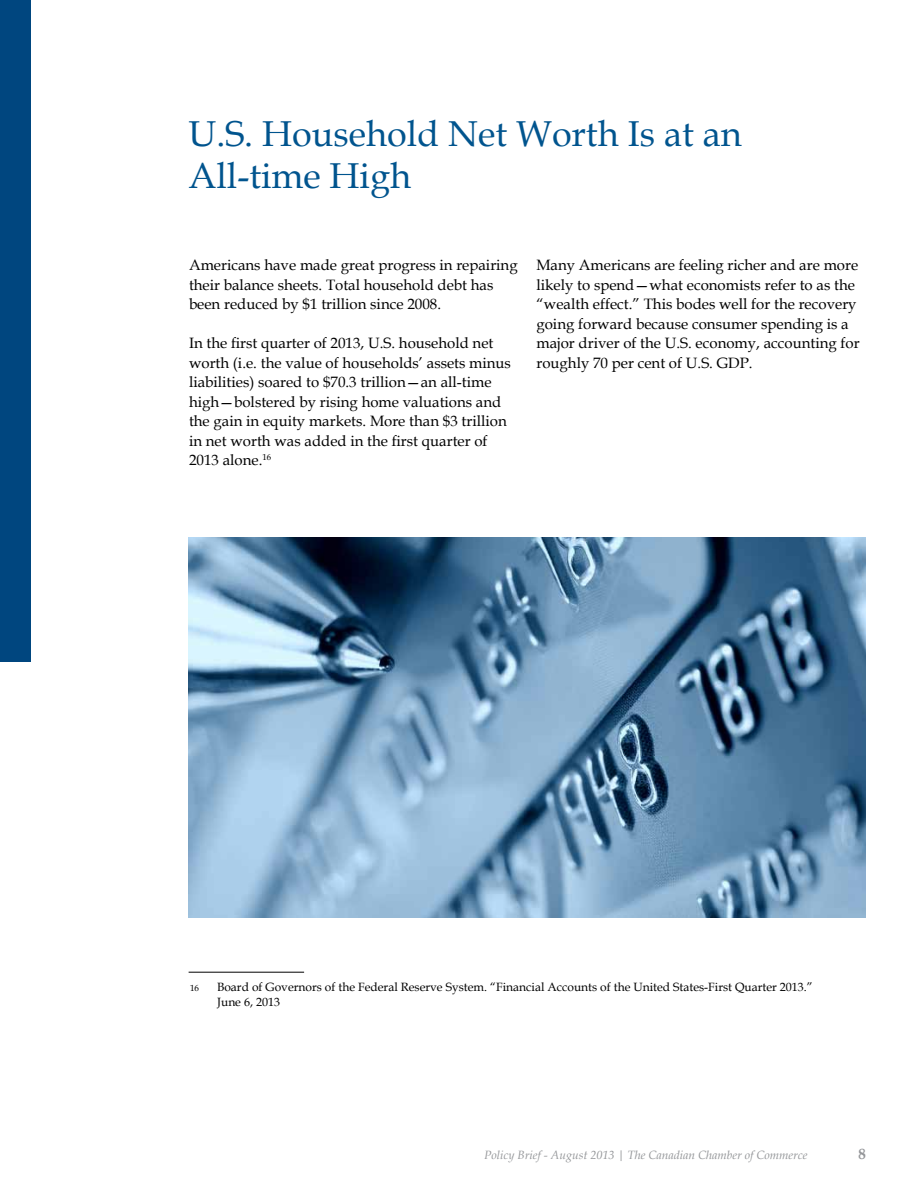
<style>
.page{position:relative;width:918px;height:1188px;background:#fff}
.page>*{position:absolute;margin:0;border:0;box-sizing:border-box;transform-origin:0 0}
.t1{font:36px/42px "Book Antiqua";color:#00548e}
.t2{font:15px/19.5px "Book Antiqua";color:#000}
.t3{font:700 15px "Book Antiqua";color:#939598}
.t4{font:12px/15px "Book Antiqua";color:#000}
.t5{font:italic 12px "Book Antiqua";color:#939598}
.t6{font:9px "Book Antiqua";color:#000}
</style>
<div class="page">
<div style="left:0;top:0;width:31px;height:662px;background:#00467f"></div>
<hr style="left:189px;top:972px;width:115px;height:1px;background:#000">
<img style="left:188px;top:537px;width:678px;height:381px">
<h1 class="t1" style="left:188px;top:112px;width:555px">U.S. Household Net Worth Is at an<br>All-time High</h1>
<p class="t2" style="left:189px;top:255px;width:330px">Americans have made great progress in repairing their balance sheets. Total household debt has been reduced by $1 trillion since 2008.</p>
<p class="t2" style="left:189px;top:333px;width:323px">In the first quarter of 2013, U.S. household net worth (i.e. the value of households’ assets minus liabilities) soared to $70.3 trillion—an all-time high—bolstered by rising home valuations and the gain in equity markets. More than $3 trillion in net worth was added in the first quarter of 2013 alone.<sup>16</sup></p>
<p class="t2" style="left:536px;top:255px;width:325px">Many Americans are feeling richer and are more likely to spend—what economists refer to as the “wealth effect.” This bodes well for the recovery going forward because consumer spending is a major driver of the U.S. economy, accounting for roughly 70 per cent of U.S. GDP.</p>
<p class="t6" style="left:190px;top:982px;width:10px">16</p>
<p class="t4" style="left:217px;top:979px;width:597px">Board of Governors of the Federal Reserve System. “Financial Accounts of the United States-First Quarter 2013.”<br>June 6, 2013</p>
<p class="t5" style="left:484px;top:1147px;width:325px">Policy Brief - August 2013 | The Canadian Chamber of Commerce</p>
<p class="t3" style="left:858px;top:1144px;width:9px">8</p>
</div>
